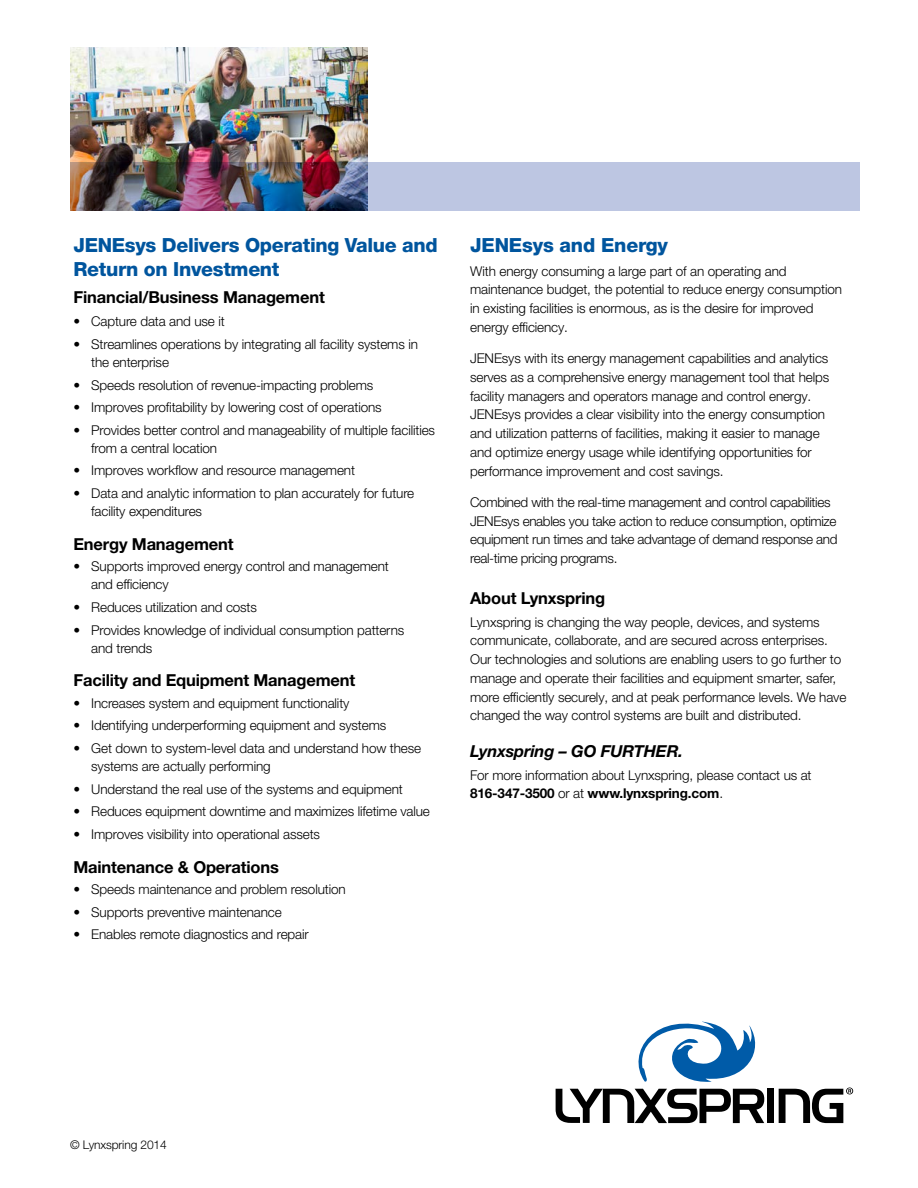
<style>
.page{position:relative;width:918px;height:1188px;background:#fff}
.page>*{position:absolute;margin:0;border:0;box-sizing:border-box;transform-origin:0 0}
.Body_Section_Heads{font:800 19.5px/24px "Helvetica Neue LT Pro";letter-spacing:-.015em;color:#00559e}
.CS-Case{font:700 16.5px "Helvetica Neue LT Pro";letter-spacing:-.01em;color:#000}
.Body_Section_Heads-2{font:700 16.5px "Helvetica Neue LT Pro";letter-spacing:-.01em;color:#000}
.Highlighted_Italic_S{font:italic 700 16.5px "Helvetica Neue LT Pro";letter-spacing:-.01em;color:#000}
.Body_Copy{font:300 13.5px/18.8px "Helvetica Neue LT Pro";letter-spacing:-.01em;color:#000}
.Body_Bullets{font:300 13.5px/18px "Helvetica Neue LT Pro";letter-spacing:-.01em;color:#000}
.Body_Copy-2{font:300 12px "Helvetica Neue LT Pro";letter-spacing:-.01em;color:#000}
.s1{font-weight:700}
</style>
<div class="page">
<img style="left:70px;top:48px;width:297px;height:114px">
<img style="left:70px;top:162px;width:790px;height:49px">
<div style="left:767px;top:1089px;width:7px;height:34px;background:#000"></div>
<svg style="left:556px;top:1022px;width:209px;height:101px"></svg>
<svg style="left:779px;top:1088px;width:74px;height:35px"></svg>
<p class="Body_Section_Heads" style="left:73px;top:233px;width:366px">JENEsys Delivers Operating Value and<br>Return on Investment</p>
<p class="Body_Section_Heads-2" style="left:73px;top:287px;width:253px">Financial/Business Management</p>
<p class="Body_Bullets" style="left:73px;top:312px;width:153px">• Capture data and use it</p>
<p class="Body_Bullets" style="left:91px;top:335px;width:328px;text-indent:-18px">• Streamlines operations by integrating all facility systems in the enterprise</p>
<p class="Body_Bullets" style="left:73px;top:376px;width:301px">• Speeds resolution of revenue-impacting problems</p>
<p class="Body_Bullets" style="left:73px;top:398px;width:310px">• Improves profitability by lowering cost of operations</p>
<p class="Body_Bullets" style="left:91px;top:421px;width:345px;text-indent:-18px">• Provides better control and manageability of multiple facilities from a central location</p>
<p class="Body_Bullets" style="left:73px;top:461px;width:283px">• Improves workflow and resource management</p>
<p class="Body_Bullets" style="left:91px;top:484px;width:325px;text-indent:-18px">• Data and analytic information to plan accurately for future facility expenditures</p>
<p class="CS-Case" style="left:73px;top:534px;width:162px">Energy Management</p>
<p class="Body_Bullets" style="left:91px;top:557px;width:299px;text-indent:-18px">• Supports improved energy control and management and efficiency</p>
<p class="Body_Bullets" style="left:73px;top:598px;width:185px">• Reduces utilization and costs</p>
<p class="Body_Bullets" style="left:91px;top:620px;width:315px;text-indent:-18px">• Provides knowledge of individual consumption patterns and trends</p>
<p class="CS-Case" style="left:73px;top:670px;width:283px">Facility and Equipment Management</p>
<p class="Body_Bullets" style="left:73px;top:694px;width:278px">• Increases system and equipment functionality</p>
<p class="Body_Bullets" style="left:73px;top:716px;width:314px">• Identifying underperforming equipment and systems</p>
<p class="Body_Bullets" style="left:91px;top:739px;width:331px;text-indent:-18px">• Get down to system-level data and understand how these systems are actually performing</p>
<p class="Body_Bullets" style="left:73px;top:780px;width:331px">• Understand the real use of the systems and equipment</p>
<p class="Body_Bullets" style="left:73px;top:802px;width:358px">• Reduces equipment downtime and maximizes lifetime value</p>
<p class="Body_Bullets" style="left:73px;top:825px;width:248px">• Improves visibility into operational assets</p>
<p class="CS-Case" style="left:73px;top:856px;width:207px">Maintenance &amp; Operations</p>
<p class="Body_Bullets" style="left:73px;top:880px;width:274px">• Speeds maintenance and problem resolution</p>
<p class="Body_Bullets" style="left:73px;top:903px;width:210px">• Supports preventive maintenance</p>
<p class="Body_Bullets" style="left:73px;top:925px;width:237px">• Enables remote diagnostics and repair</p>
<p class="Body_Section_Heads" style="left:470px;top:233px;width:199px">JENEsys and Energy</p>
<p class="Body_Copy" style="left:470px;top:261px;width:373px">With energy consuming a large part of an operating and maintenance budget, the potential to reduce energy consumption in existing facilities is enormous, as is the desire for improved energy efficiency.</p>
<p class="Body_Copy" style="left:470px;top:349px;width:361px">JENEsys with its energy management capabilities and analytics serves as a comprehensive energy management tool that helps facility managers and operators manage and control energy.<br>JENEsys provides a clear visibility into the energy consumption and utilization patterns of facilities, making it easier to manage and optimize energy usage while identifying opportunities for performance improvement and cost savings.</p>
<p class="Body_Copy" style="left:470px;top:492px;width:369px">Combined with the real-time management and control capabilities JENEsys enables you take action to reduce consumption, optimize equipment run times and take advantage of demand response and real-time pricing programs.</p>
<p class="CS-Case" style="left:470px;top:588px;width:137px">About Lynxspring</p>
<p class="Body_Copy" style="left:470px;top:612px;width:378px">Lynxspring is changing the way people, devices, and systems communicate, collaborate, and are secured across enterprises.<br>Our technologies and solutions are enabling users to go further to manage and operate their facilities and equipment smarter, safer, more efficiently securely, and at peak performance levels. We have changed the way control systems are built and distributed.</p>
<p class="Highlighted_Italic_S" style="left:470px;top:741px;width:214px">Lynxspring – GO FURTHER.</p>
<p class="Body_Copy" style="left:470px;top:765px;width:343px">For more information about Lynxspring, please contact us at<br><span class="s1">816-347-3500</span> or at <span class="s1">www.lynxspring.com</span>.</p>
<p class="Body_Copy-2" style="left:70px;top:1137px;width:98px">© Lynxspring 2014</p>
</div>
